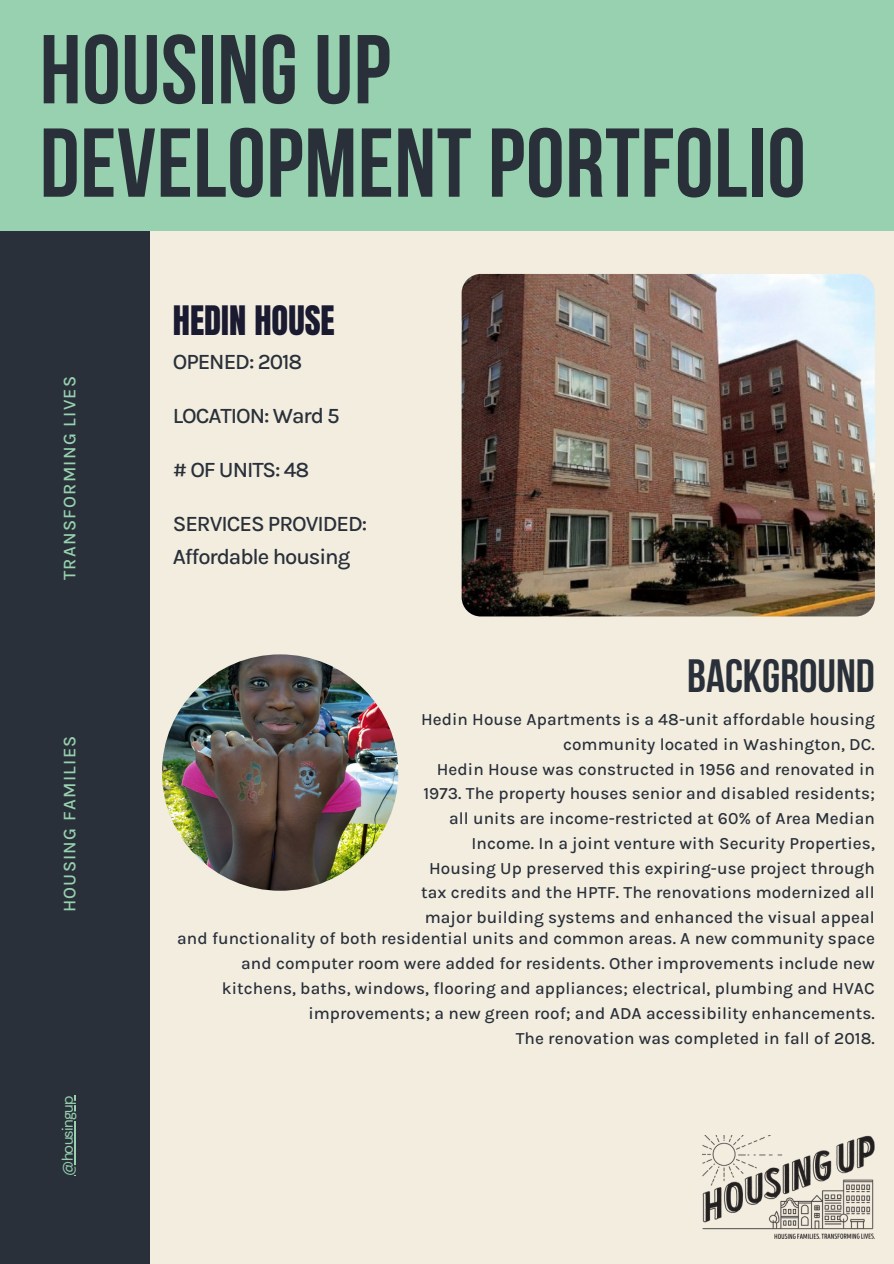
<style>
.page{position:relative;width:894px;height:1264px;background:#fff}
.page>*{position:absolute;margin:0;border:0;box-sizing:border-box;transform-origin:0 0}
.t1{font:700 97.5px/93.3px "Bebas Neue";letter-spacing:.005em;color:#293039}
.t2{font:700 46.5px "Bebas Neue";color:#293039}
.t3{font:34.5px "Anton";color:#1a1a30}
.t4{font:500 22.05px/32.7px "Karla";letter-spacing:-.05em;color:#293039}
.t5{font:500 18px "Karla";letter-spacing:.07em;color:#97d1af}
.t6{font:500 17.1px/24.8px "Karla";letter-spacing:.005em;color:#293039;text-align:right}
.t7{font:15px "DM Sans";letter-spacing:-.05em;color:#97d1af}
</style>
<div class="page">
<div style="left:0;top:0;width:893px;height:1263px;background:#f3ede0"></div>
<div style="left:0;top:0;width:893px;height:231px;background:#97d1af"></div>
<div style="left:0;top:231px;width:149px;height:782px;background:#293039"></div>
<div style="left:0;top:962px;width:149px;height:301px;background:#293039"></div>
<img style="left:162px;top:654px;width:236px;height:236px;border-radius:50%">
<img style="left:461px;top:274px;width:413px;height:342px;border-radius:19px">
<img style="left:702px;top:1135px;width:172px;height:103px">
<hr style="left:74px;top:1095px;width:1px;height:80px;background:#97d1af">
<p class="t1" style="left:40px;top:32px;width:767px">HOUSING UP<br>DEVELOPMENT PORTFOLIO</p>
<p class="t5" style="left:59px;top:580px;width:206px;rotate:-90deg">TRANSFORMING LIVES</p>
<h3 class="t5" style="left:59px;top:912px;width:178px;rotate:-90deg">HOUSING FAMILIES</h3>
<p class="t7" style="left:58px;top:1175px;width:82px;rotate:-90deg">@housingup</p>
<p class="t3" style="left:173px;top:296px;width:163px">HEDIN HOUSE</p>
<p class="t4" style="left:173px;top:345px;width:131px">OPENED: 2018</p>
<p class="t4" style="left:173px;top:399px;width:168px">LOCATION: Ward 5</p>
<p class="t4" style="left:173px;top:453px;width:138px"># OF UNITS: 48</p>
<p class="t4" style="left:173px;top:507px;width:196px">SERVICES PROVIDED:<br>Affordable housing</p>
<h2 class="t2" style="left:687px;top:657px;width:189px">BACKGROUND</h2>
<p class="t6" style="left:421px;top:707px;width:455px">Hedin House Apartments is a 48-unit affordable housing community located in Washington, DC.</p>
<p class="t6" style="left:423px;top:756px;width:453px">Hedin House was constructed in 1956 and renovated in<br>1973. The property houses senior and disabled residents;</p>
<p class="t6" style="left:421px;top:806px;width:455px">all units are income-restricted at 60% of Area Median Income. In a joint venture with Security Properties, Housing Up preserved this expiring-use project through tax credits and the HPTF. The renovations modernized all major building systems and enhanced the visual appeal</p>
<p class="t6" style="left:177px;top:926px;width:699px">and functionality of both residential units and common areas. A new community space and computer room were added for residents. Other improvements include new kitchens, baths, windows, flooring and appliances; electrical, plumbing and HVAC improvements; a new green roof; and ADA accessibility enhancements.</p>
<p class="t6" style="left:515px;top:1025px;width:360px">The renovation was completed in fall of 2018.</p>
</div>
